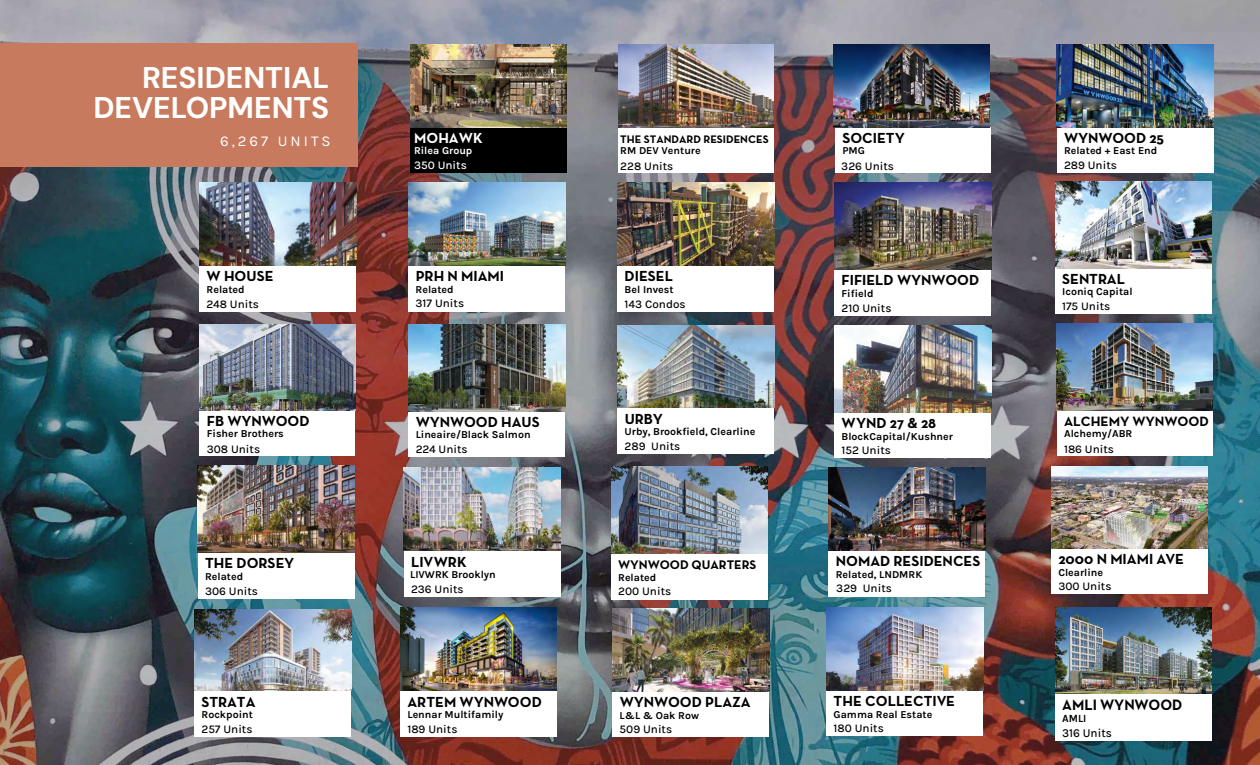
<style>
.page{position:relative;width:1260px;height:765px;background:#fff}
.page>*{position:absolute;margin:0;border:0;box-sizing:border-box;transform-origin:0 0}
.t1{font:30px/30px "DM Sans 9 pt";color:#fff;text-align:right}
.t2{font:700 15.38px "Neutra Text";color:#010101;scale:.96 1}
.t3{font:15px "Karla";letter-spacing:.2em;color:#fff}
.t4{font:700 14.88px "Neutra Text";color:#010101}
.t5{font:700 14.88px "Neutra Text";letter-spacing:.005em;color:#fff}
.t6{font:700 13.75px "Neutra Text";color:#010101}
.t7{font:700 12.75px "Neutra Text";color:#010101}
.t8{font:500 12.12px "Karla";color:#010101;scale:.96 1}
.t9{font:500 11.62px "Karla";color:#010101}
.t10{font:500 11.62px "Karla";color:#fff}
.t11{font:700 11.12px "Neutra Text";color:#010101}
.t12{font:700 11px "Karla";color:#010101;scale:.96 1}
.t13{font:700 10.62px "Karla";color:#010101}
.t14{font:700 10.62px "Karla";color:#fff}
</style>
<div class="page">
<img style="left:0;top:0;width:1260px;height:765px">
<div style="left:1057px;top:127px;width:157px;height:46px;background:#fff"></div>
<div style="left:410px;top:127px;width:156px;height:46px;background:#000"></div>
<div style="left:404px;top:551px;width:157px;height:46px;background:#fff"></div>
<div style="left:199px;top:266px;width:157px;height:45px;background:#fff"></div>
<div style="left:617px;top:266px;width:157px;height:45px;background:#fff"></div>
<div style="left:618px;top:127px;width:155px;height:46px;background:#fff"></div>
<div style="left:198px;top:553px;width:157px;height:46px;background:#fff"></div>
<div style="left:409px;top:411px;width:156px;height:46px;background:#fff"></div>
<div style="left:611px;top:554px;width:157px;height:45px;background:#fff"></div>
<div style="left:834px;top:270px;width:157px;height:46px;background:#fff"></div>
<div style="left:409px;top:266px;width:156px;height:45px;background:#fff"></div>
<div style="left:200px;top:410px;width:155px;height:46px;background:#fff"></div>
<div style="left:1055px;top:268px;width:157px;height:46px;background:#fff"></div>
<div style="left:834px;top:413px;width:157px;height:45px;background:#fff"></div>
<div style="left:400px;top:691px;width:157px;height:46px;background:#fff"></div>
<div style="left:617px;top:408px;width:157px;height:46px;background:#fff"></div>
<div style="left:194px;top:691px;width:157px;height:46px;background:#fff"></div>
<div style="left:835px;top:127px;width:156px;height:46px;background:#fff"></div>
<div style="left:1055px;top:694px;width:157px;height:47px;background:#fff"></div>
<div style="left:612px;top:691px;width:157px;height:46px;background:#fff"></div>
<div style="left:826px;top:690px;width:157px;height:46px;background:#fff"></div>
<div style="left:1051px;top:548px;width:157px;height:46px;background:#fff"></div>
<div style="left:829px;top:550px;width:156px;height:47px;background:#fff"></div>
<div style="left:1057px;top:410px;width:156px;height:46px;background:#fff"></div>
<img style="left:200px;top:324px;width:155px;height:86px">
<img style="left:1057px;top:323px;width:156px;height:87px">
<img style="left:1057px;top:44px;width:157px;height:83px">
<img style="left:1055px;top:181px;width:157px;height:87px">
<img style="left:198px;top:466px;width:157px;height:87px">
<img style="left:1055px;top:608px;width:157px;height:86px">
<img style="left:404px;top:468px;width:157px;height:83px">
<img style="left:401px;top:608px;width:155px;height:83px">
<img style="left:611px;top:467px;width:157px;height:86px">
<img style="left:826px;top:608px;width:157px;height:82px">
<img style="left:617px;top:183px;width:157px;height:83px">
<img style="left:194px;top:609px;width:157px;height:82px">
<img style="left:409px;top:183px;width:156px;height:83px">
<img style="left:829px;top:468px;width:156px;height:82px">
<img style="left:834px;top:44px;width:156px;height:83px">
<img style="left:834px;top:325px;width:157px;height:87px">
<img style="left:409px;top:324px;width:156px;height:87px">
<img style="left:612px;top:609px;width:157px;height:82px">
<img style="left:199px;top:183px;width:157px;height:83px">
<img style="left:617px;top:325px;width:157px;height:83px">
<img style="left:834px;top:183px;width:157px;height:87px">
<img style="left:1051px;top:466px;width:157px;height:82px">
<img style="left:618px;top:44px;width:155px;height:83px">
<img style="left:411px;top:44px;width:155px;height:83px">
<div style="left:0;top:43px;width:358px;height:124px;background:#c77a5d"></div>
<h1 class="t1" style="left:93px;top:63px;width:237px">RESIDENTIAL<br>DEVELOPMENTS</h1>
<h3 class="t3" style="left:220px;top:131px;width:112px">6,267 UNITS</h3>
<h3 class="t4" style="left:843px;top:128px;width:64px">SOCIETY</h3>
<h3 class="t5" style="left:414px;top:129px;width:70px">MOHAWK</h3>
<h3 class="t4" style="left:1064px;top:129px;width:102px">WYNWOOD 25</h3>
<p class="t11" style="left:620px;top:132px;width:150px">THE STANDARD RESIDENCES</p>
<p class="t14" style="left:414px;top:144px;width:60px">Rilea Group</p>
<p class="t13" style="left:1064px;top:144px;width:95px">Related + East End</p>
<p class="t13" style="left:842px;top:144px;width:24px">PMG</p>
<p class="t13" style="left:620px;top:144px;width:82px">RM DEV Venture</p>
<p class="t10" style="left:414px;top:158px;width:54px">350 Units</p>
<p class="t9" style="left:1064px;top:158px;width:54px">289 Units</p>
<p class="t9" style="left:620px;top:159px;width:55px">228 Units</p>
<p class="t9" style="left:841px;top:159px;width:54px">326 Units</p>
<h3 class="t4" style="left:416px;top:267px;width:90px">PRH N MIAMI</h3>
<h3 class="t4" style="left:842px;top:271px;width:139px">FIFIELD WYNWOOD</h3>
<h3 class="t4" style="left:207px;top:267px;width:68px">W HOUSE</h3>
<h3 class="t4" style="left:625px;top:267px;width:50px">DIESEL</h3>
<p class="t13" style="left:416px;top:282px;width:40px">Related</p>
<p class="t13" style="left:207px;top:283px;width:40px">Related</p>
<p class="t13" style="left:625px;top:283px;width:51px">Bel Invest</p>
<p class="t13" style="left:842px;top:287px;width:33px">Fifield</p>
<p class="t9" style="left:416px;top:296px;width:50px">317 Units</p>
<p class="t9" style="left:207px;top:296px;width:54px">248 Units</p>
<p class="t9" style="left:625px;top:296px;width:62px">143 Condos</p>
<p class="t9" style="left:842px;top:300px;width:51px">210 Units</p>
<h3 class="t4" style="left:1062px;top:270px;width:64px">SENTRAL</h3>
<p class="t13" style="left:1062px;top:285px;width:72px">Iconiq Capital</p>
<p class="t9" style="left:1062px;top:299px;width:50px">175 Units</p>
<h3 class="t4" style="left:207px;top:412px;width:104px">FB WYNWOOD</h3>
<p class="t13" style="left:207px;top:427px;width:78px">Fisher Brothers</p>
<p class="t9" style="left:207px;top:442px;width:55px">308 Units</p>
<h3 class="t4" style="left:416px;top:412px;width:126px">WYNWOOD HAUS</h3>
<p class="t13" style="left:416px;top:428px;width:116px">Lineaire/Black Salmon</p>
<h3 class="t4" style="left:625px;top:409px;width:40px">URBY</h3>
<p class="t13" style="left:625px;top:425px;width:132px">Urby, Brookfield, Clearline</p>
<p class="t9" style="left:416px;top:442px;width:54px">224 Units</p>
<p class="t9" style="left:625px;top:439px;width:57px">289 Units</p>
<h3 class="t4" style="left:842px;top:414px;width:96px">WYND 27 &amp; 28</h3>
<p class="t13" style="left:842px;top:429px;width:113px">BlockCapital/Kushner</p>
<p class="t9" style="left:842px;top:443px;width:51px">152 Units</p>
<p class="t6" style="left:1064px;top:413px;width:146px">ALCHEMY WYNWOOD</p>
<p class="t13" style="left:1064px;top:427px;width:70px">Alchemy/ABR</p>
<p class="t9" style="left:1064px;top:442px;width:51px">186 Units</p>
<h3 class="t4" style="left:205px;top:554px;width:91px">THE DORSEY</h3>
<h3 class="t4" style="left:411px;top:552px;width:57px">LIVWRK</h3>
<p class="t13" style="left:205px;top:570px;width:40px">Related</p>
<p class="t13" style="left:410px;top:568px;width:87px">LIVWRK Brooklyn</p>
<p class="t9" style="left:205px;top:583px;width:54px">306 Units</p>
<p class="t9" style="left:411px;top:581px;width:54px">236 Units</p>
<p class="t7" style="left:618px;top:557px;width:140px">WYNWOOD QUARTERS</p>
<p class="t13" style="left:618px;top:570px;width:40px">Related</p>
<p class="t9" style="left:618px;top:584px;width:55px">200 Units</p>
<h3 class="t4" style="left:836px;top:552px;width:146px">NOMAD RESIDENCES</h3>
<h3 class="t4" style="left:1058px;top:550px;width:127px">2000 N MIAMI AVE</h3>
<p class="t13" style="left:836px;top:567px;width:88px">Related, LNDMRK</p>
<p class="t13" style="left:1058px;top:565px;width:46px">Clearline</p>
<p class="t9" style="left:836px;top:580px;width:57px">329 Units</p>
<p class="t9" style="left:1058px;top:579px;width:55px">300 Units</p>
<h3 class="t4" style="left:202px;top:692px;width:55px">STRATA</h3>
<p class="t13" style="left:202px;top:708px;width:53px">Rockpoint</p>
<h3 class="t4" style="left:407px;top:692px;width:136px">ARTEM WYNWOOD</h3>
<p class="t13" style="left:407px;top:708px;width:97px">Lennar Multifamily</p>
<h3 class="t4" style="left:620px;top:693px;width:133px">WYNWOOD PLAZA</h3>
<h3 class="t4" style="left:834px;top:692px;width:123px">THE COLLECTIVE</h3>
<h2 class="t2" style="left:1062px;top:695px;width:127px">AMLI WYNWOOD</h2>
<p class="t13" style="left:620px;top:708px;width:81px">L&amp;L &amp; Oak Row</p>
<p class="t13" style="left:834px;top:707px;width:100px">Gamma Real Estate</p>
<p class="t12" style="left:1062px;top:711px;width:27px">AMLI</p>
<p class="t9" style="left:202px;top:722px;width:53px">257 Units</p>
<p class="t9" style="left:407px;top:722px;width:52px">189 Units</p>
<p class="t9" style="left:620px;top:722px;width:54px">509 Units</p>
<p class="t9" style="left:834px;top:721px;width:52px">180 Units</p>
<p class="t8" style="left:1062px;top:725px;width:53px">316 Units</p>
</div>
